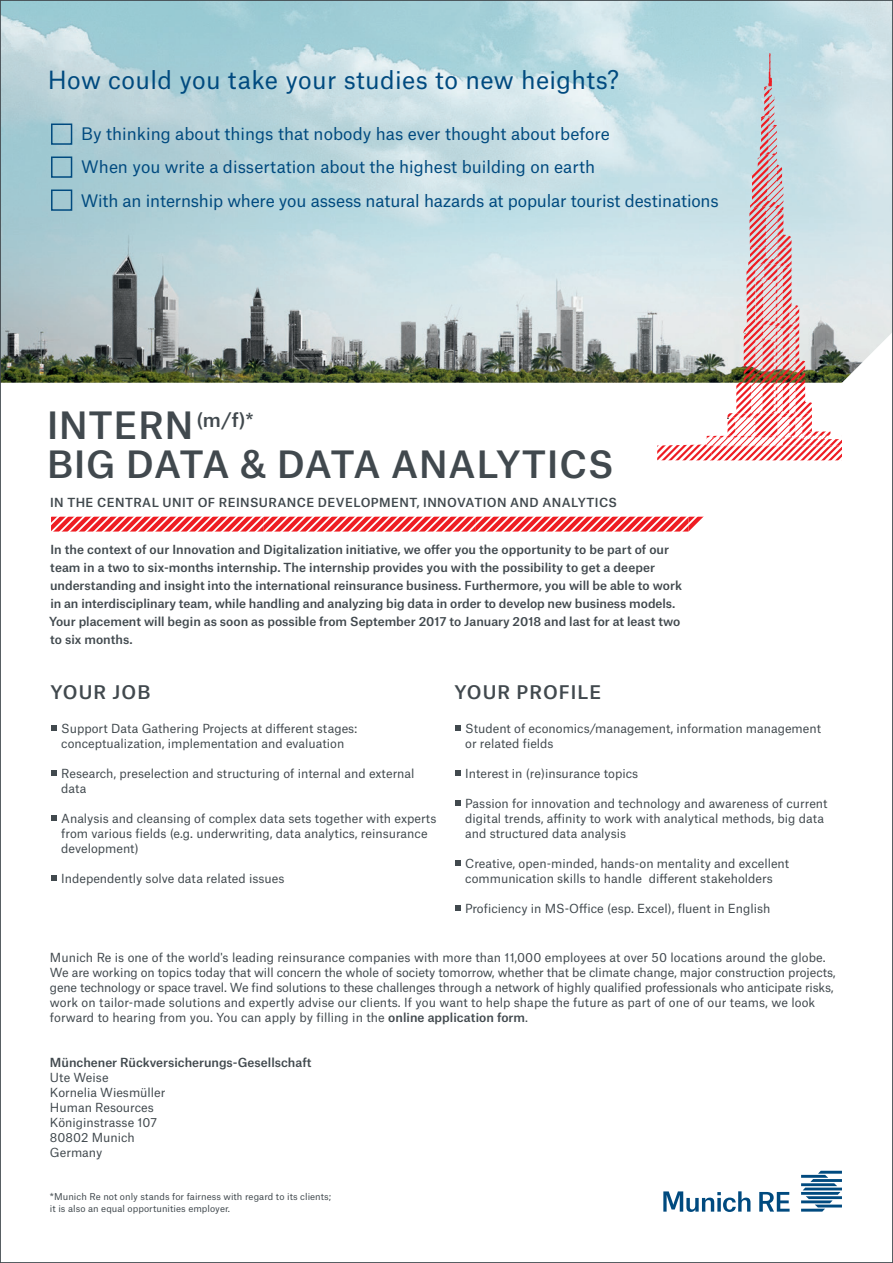
<style>
.page{position:relative;width:893px;height:1263px;background:#fff}
.page>*{position:absolute;margin:0;border:0;box-sizing:border-box;transform-origin:0 0}
.t1{font:500 36px/39px "Munich Re";letter-spacing:.03em;color:#41494e}
.t2{font:24px "Munich Re";letter-spacing:.015em;color:#004a7f}
.t3{font:500 18px "Munich Re";letter-spacing:.06em;color:#41494e}
.t4{font:16.5px/33px "Munich Re";color:#004a7f}
.t5{font:12px/15px "Munich Re";color:#41494e}
.t6{font:500 12px/18px "Munich Re";color:#41494e}
.t7{font:500 12px "Munich Re";letter-spacing:.035em;color:#41494e}
.t8{font:9px/12px "Munich Re";letter-spacing:.005em;color:#41494e}
.s1{font-weight:500}
</style>
<div class="page">
<img style="left:2px;top:2px;width:889px;height:381px">
<svg style="left:707px;top:53px;width:135px;height:33px;background:#b9dae1"></svg>
<svg style="left:657px;top:86px;width:185px;height:374px;background:#d3ccce"></svg>
<svg style="left:768px;top:53px;width:4px;height:33px"></svg>
<div style="left:51px;top:123px;width:21px;height:22px;border:2px solid #004a7f"></div>
<div style="left:51px;top:156px;width:21px;height:22px;border:2px solid #004a7f"></div>
<div style="left:51px;top:189px;width:21px;height:22px;border:2px solid #004a7f"></div>
<svg style="left:51px;top:517px;width:652px;height:14px"></svg>
<svg style="left:759px;top:1192px;width:31px;height:19px"></svg>
<svg style="left:663px;top:1191px;width:87px;height:21px"></svg>
<svg style="left:801px;top:1171px;width:41px;height:40px"></svg>
<svg style="left:51px;top:725px;width:5px;height:6px"></svg>
<svg style="left:51px;top:770px;width:5px;height:6px"></svg>
<svg style="left:51px;top:815px;width:5px;height:6px"></svg>
<svg style="left:51px;top:875px;width:5px;height:6px"></svg>
<svg style="left:455px;top:725px;width:5px;height:6px"></svg>
<svg style="left:455px;top:770px;width:5px;height:6px"></svg>
<svg style="left:455px;top:800px;width:5px;height:6px"></svg>
<svg style="left:455px;top:860px;width:5px;height:6px"></svg>
<svg style="left:455px;top:905px;width:5px;height:6px"></svg>
<h2 class="t2" style="left:48px;top:61px;width:573px">How could you take your studies to new heights?</h2>
<h3 class="t4" style="left:81px;top:116px;width:639px">By thinking about things that nobody has ever thought about before<br>When you write a dissertation about the highest building on earth<br>With an internship where you assess natural hazards at popular tourist destinations</h3>
<h1 class="t1" style="left:47px;top:402px;width:568px">INTERN<sup>(m/f)</sup><sup>*<br></sup>BIG DATA &amp; DATA ANALYTICS</h1>
<p class="t7" style="left:50px;top:493px;width:568px">IN THE CENTRAL UNIT OF REINSURANCE DEVELOPMENT, INNOVATION AND ANALYTICS</p>
<p class="t6" style="left:49px;top:539px;width:634px">In the context of our Innovation and Digitalization initiative, we offer you the opportunity to be part of our team in a two to six-months internship. The internship provides you with the possibility to get a deeper understanding and insight into the international reinsurance business. Furthermore, you will be able to work in an interdisciplinary team, while handling and analyzing big data in order to develop new business models.<br>Your placement will begin as soon as possible from September 2017 to January 2018 and last for at least two to six months.</p>
<h3 class="t3" style="left:50px;top:678px;width:102px">YOUR JOB</h3>
<h3 class="t3" style="left:454px;top:678px;width:149px">YOUR PROFILE</h3>
<p class="t5" style="left:61px;top:719px;width:298px">Support Data Gathering Projects at different stages: conceptualization, implementation and evaluation</p>
<p class="t5" style="left:61px;top:764px;width:355px">Research, preselection and structuring of internal and external data</p>
<p class="t5" style="left:61px;top:809px;width:377px">Analysis and cleansing of complex data sets together with experts from various fields (e.g. underwriting, data analytics, reinsurance development)</p>
<p class="t5" style="left:61px;top:869px;width:225px">Independently solve data related issues</p>
<p class="t5" style="left:465px;top:719px;width:357px">Student of economics/management, information management or related fields</p>
<p class="t5" style="left:465px;top:764px;width:175px">Interest in (re)insurance topics</p>
<p class="t5" style="left:465px;top:794px;width:364px">Passion for innovation and technology and awareness of current digital trends, affinity to work with analytical methods, big data and structured data analysis</p>
<p class="t5" style="left:465px;top:854px;width:326px">Creative, open-minded, hands-on mentality and excellent communication skills to handle different stakeholders</p>
<p class="t5" style="left:465px;top:899px;width:307px">Proficiency in MS-Office (esp. Excel), fluent in English</p>
<p class="t5" style="left:50px;top:949px;width:787px">Munich Re is one of the world's leading reinsurance companies with more than 11,000 employees at over 50 locations around the globe.<br>We are working on topics today that will concern the whole of society tomorrow, whether that be climate change, major construction projects, gene technology or space travel. We find solutions to these challenges through a network of highly qualified professionals who anticipate risks, work on tailor-made solutions and expertly advise our clients. If you want to help shape the future as part of one of our teams, we look forward to hearing from you. You can apply by filling in the <span class="s1">online application form</span>.</p>
<p class="t6" style="left:50px;top:1052px;width:263px">Münchener Rückversicherungs-Gesellschaft</p>
<p class="t5" style="left:50px;top:1069px;width:117px">Ute Weise<br>Kornelia Wiesmüller<br>Human Resources<br>Königinstrasse 107<br>80802 Munich<br>Germany</p>
<p class="t8" style="left:50px;top:1189px;width:283px">*Munich Re not only stands for fairness with regard to its clients; it is also an equal opportunities employer.</p>
</div>
